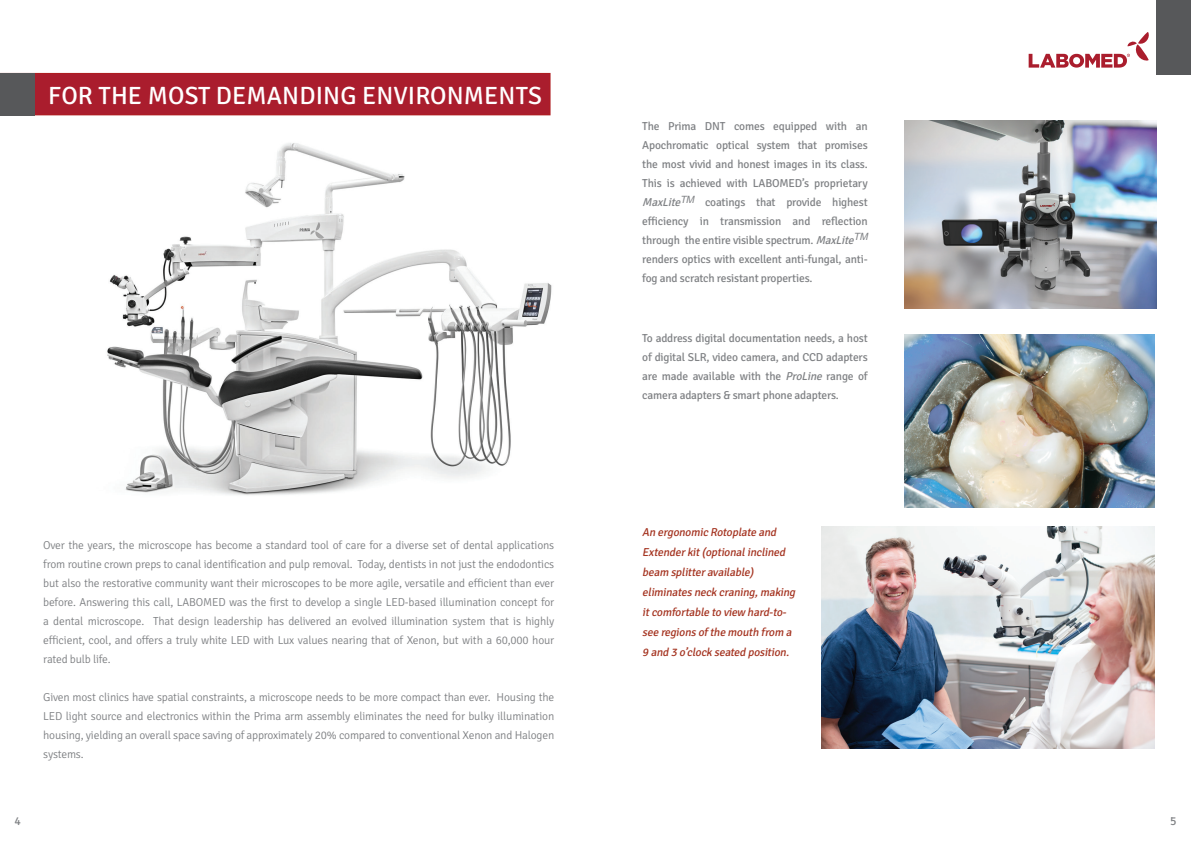
<style>
.page{position:relative;width:1191px;height:842px;background:#fff}
.page>*{position:absolute;margin:0;border:0;box-sizing:border-box;transform-origin:0 0}
.t1{font:300 25px "Signika";letter-spacing:.005em;color:#fff}
.t2{font:300 12px "Signika";color:#808285}
.t3{font:300 11.5px/19px "Signika";letter-spacing:-.015em;color:#808285;text-align:justify}
.t4{font:italic 300 11.5px/20px "Signika";color:#a53522}
.s1{font-style:italic}
</style>
<div class="page">
<div style="left:0;top:73px;width:550px;height:42px;background:#aa1d2d"></div>
<div style="left:0;top:73px;width:550px;height:42px;border:1px solid #af1d21"></div>
<img style="left:107px;top:143px;width:445px;height:352px">
<img style="left:822px;top:527px;width:333px;height:222px">
<img style="left:904px;top:334px;width:251px;height:174px">
<div style="left:0;top:73px;width:34px;height:42px;background:#57585a"></div>
<img style="left:904px;top:121px;width:252px;height:187px">
<div style="left:1156px;top:0;width:35px;height:74px;background:#57585a"></div>
<svg style="left:1028px;top:32px;width:121px;height:36px"></svg>
<h1 class="t1" style="left:48px;top:78px;width:495px">FOR THE MOST DEMANDING ENVIRONMENTS</h1>
<p class="t3" style="left:43px;top:535px;width:512px">Over the years, the microscope has become a standard tool of care for a diverse set of dental applications from routine crown preps to canal identification and pulp removal. Today, dentists in not just the endodontics but also the restorative community want their microscopes to be more agile, versatile and efficient than ever before. Answering this call, LABOMED was the first to develop a single LED-based illumination concept for a dental microscope. That design leadership has delivered an evolved illumination system that is highly efficient, cool, and offers a truly white LED with Lux values nearing that of Xenon, but with a 60,000 hour rated bulb life.</p>
<p class="t3" style="left:43px;top:687px;width:512px">Given most clinics have spatial constraints, a microscope needs to be more compact than ever. Housing the LED light source and electronics within the Prima arm assembly eliminates the need for bulky illumination housing, yielding an overall space saving of approximately 20% compared to conventional Xenon and Halogen systems.</p>
<p class="t3" style="left:642px;top:116px;width:230px;text-align:left">The Prima DNT comes equipped with an Apochromatic optical system that promises the most vivid and honest images in its class.<br>This is achieved with LABOMED’s proprietary <span class="s1">MaxLite</span><sup>TM</sup> coatings that provide highest efficiency in transmission and reflection through the entire visible spectrum. <span class="s1">MaxLite</span><sup>TM </sup>renders optics with excellent anti-fungal, anti&shy;fog and scratch resistant properties.</p>
<p class="t3" style="left:642px;top:328px;width:227px">To address digital documentation needs, a host of digital SLR, video camera, and CCD adapters are made available with the <span class="s1">ProLine</span> range of camera adapters &amp; smart phone adapters.</p>
<p class="t4" style="left:642px;top:522px;width:157px">An ergonomic Rotoplate and<br>Extenderkit(optionalinclined beam splitteravailable) eliminatesneck craning,making itcomfortable to view hard-to&shy;see regionsofthe mouth from a<br>9 and 3 o’clock seated position.</p>
<p class="t2" style="left:14px;top:812px;width:8px">4</p>
<p class="t2" style="left:1170px;top:812px;width:8px">5</p>
</div>
